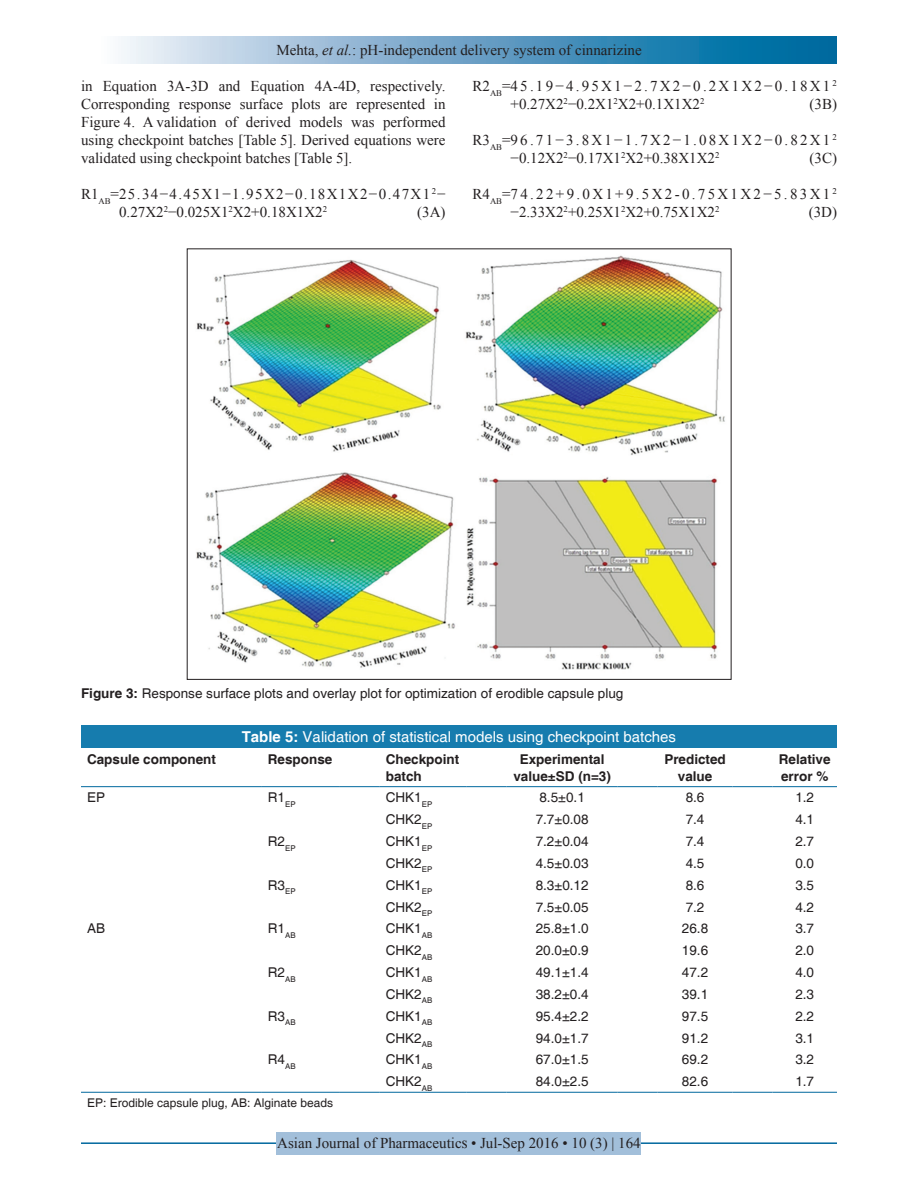
<style>
.page{position:relative;width:918px;height:1188px;background:#fff}
.page>*{position:absolute;margin:0;border:0;box-sizing:border-box;transform-origin:0 0}
.TX{font:15px/18px "Times New Roman";color:#231f20;text-align:justify}
.TX-2{font:15px/18px "Times New Roman";letter-spacing:.145em;color:#231f20}
.TX-3{font:15px/18px "Times New Roman";letter-spacing:.09em;color:#231f20}
.TX-4{font:15px/18px "Times New Roman";letter-spacing:.155em;color:#231f20}
.TT{font:15px "Helvetica";color:#fff}
.TB{font:13.5px "Helvetica";color:#231f20}
.TCH{font:700 13.5px/16.5px "Helvetica";color:#231f20}
.FGC{font:13.5px "Helvetica";color:#231f20}
.TBL{font:13.5px "Helvetica";color:#231f20}
.TFN{font:12px "Helvetica";color:#231f20}
.s1{font-style:italic}
.s2{font-weight:700}
</style>
<div class="page">
<div style="left:81px;top:37px;width:756px;height:27px;background:linear-gradient(to right,#fcf4fb,#005d99)"></div>
<hr style="left:81px;top:1142px;width:756px;height:2px;background:#00689e">
<div style="left:277px;top:1132px;width:364px;height:22px;background:#a2bfda"></div>
<img style="left:196px;top:255px;width:529px;height:415px">
<div style="left:81px;top:725px;width:756px;height:23px;background:#167cae"></div>
<hr style="left:81px;top:1092px;width:141px;height:1px;background:#00689e">
<hr style="left:222px;top:1092px;width:40px;height:1px;background:#00689e">
<hr style="left:262px;top:1092px;width:78px;height:1px;background:#00689e">
<hr style="left:340px;top:1092px;width:40px;height:1px;background:#00689e">
<hr style="left:380px;top:1092px;width:87px;height:1px;background:#00689e">
<hr style="left:467px;top:1092px;width:40px;height:1px;background:#00689e">
<hr style="left:507px;top:1092px;width:111px;height:1px;background:#00689e">
<hr style="left:618px;top:1092px;width:40px;height:1px;background:#00689e">
<hr style="left:658px;top:1092px;width:75px;height:1px;background:#00689e">
<hr style="left:733px;top:1092px;width:39px;height:1px;background:#00689e">
<hr style="left:772px;top:1092px;width:65px;height:1px;background:#00689e">
<hr style="left:81px;top:786px;width:141px;height:1px;background:#00689e">
<hr style="left:222px;top:786px;width:40px;height:1px;background:#00689e">
<hr style="left:262px;top:786px;width:78px;height:1px;background:#00689e">
<hr style="left:340px;top:786px;width:40px;height:1px;background:#00689e">
<hr style="left:380px;top:786px;width:87px;height:1px;background:#00689e">
<hr style="left:467px;top:786px;width:40px;height:1px;background:#00689e">
<hr style="left:507px;top:786px;width:111px;height:1px;background:#00689e">
<hr style="left:618px;top:786px;width:40px;height:1px;background:#00689e">
<hr style="left:658px;top:786px;width:75px;height:1px;background:#00689e">
<hr style="left:733px;top:786px;width:39px;height:1px;background:#00689e">
<hr style="left:772px;top:786px;width:65px;height:1px;background:#00689e">
<p class="TX" style="left:276px;top:41px;width:367px">Mehta, <span class="s1">et al.</span>: pH-independent delivery system of cinnarizine</p>
<p class="TX" style="left:81px;top:77px;width:366px">in Equation 3A-3D and Equation 4A-4D, respectively.<br>Corresponding response surface plots are represented in Figure 4. A validation of derived models was performed using checkpoint batches [Table 5]. Derived equations were validated using checkpoint batches [Table 5].</p>
<p class="TX-3" style="left:119px;top:185px;width:328px;text-indent:-38px">R1<sub>AB</sub>=25.34−4.45X1−1.95X2−0.18X1X2−0.47X1<sup>2</sup>−<br>0.27X2<sup>2</sup>−0.025X1<sup>2</sup>X2+0.18X1X2<sup>2</sup></p>
<p class="TX" style="left:417px;top:203px;width:30px">(3A)</p>
<p class="TX-2" style="left:511px;top:77px;width:328px;text-indent:-38px">R2<sub>AB</sub>=45.19−4.95X1−2.7X2−0.2X1X2−0.18X1<sup>2 </sup>+0.27X2<sup>2</sup>−0.2X1<sup>2</sup>X2+0.1X1X2<sup>2</sup></p>
<p class="TX" style="left:810px;top:95px;width:29px">(3B)</p>
<p class="TX-2" style="left:511px;top:131px;width:328px;text-indent:-38px">R3<sub>AB</sub>=96.71−3.8X1−1.7X2−1.08X1X2−0.82X1<sup>2 </sup>−0.12X2<sup>2</sup>−0.17X1<sup>2</sup>X2+0.38X1X2<sup>2</sup></p>
<p class="TX" style="left:810px;top:149px;width:29px">(3C)</p>
<p class="TX-4" style="left:511px;top:185px;width:328px;text-indent:-38px">R4<sub>AB</sub>=74.22+9.0X1+9.5X2-0.75X1X2−5.83X1 <sup>2 </sup>−2.33X2<sup>2</sup>+0.25X1<sup>2</sup>X2+0.75X1X2<sup>2</sup></p>
<p class="TX" style="left:809px;top:203px;width:30px">(3D)</p>
<p class="FGC" style="left:81px;top:686px;width:544px"><span class="s2">Figure 3:</span> Response surface plots and overlay plot for optimization of erodible capsule plug</p>
<p class="TT" style="left:242px;top:728px;width:436px"><span class="s2">Table 5:</span> Validation of statistical models using checkpoint batches</p>
<p class="TCH" style="left:87px;top:752px;width:131px">Capsule component</p>
<p class="TCH" style="left:268px;top:752px;width:66px">Response</p>
<p class="TCH" style="left:386px;top:752px;width:75px">Checkpoint batch</p>
<p class="TCH" style="left:513px;top:752px;width:99px;text-align:center">Experimental value±SD (n=3)</p>
<p class="TCH" style="left:664px;top:752px;width:63px;text-align:center">Predicted value</p>
<p class="TCH" style="left:779px;top:752px;width:53px">Relative error %</p>
<p class="TB" style="left:87px;top:790px;width:20px">EP</p>
<p class="TB" style="left:268px;top:790px;width:29px">R1<sub>EP</sub></p>
<p class="TB" style="left:386px;top:790px;width:48px">CHK1<sub>EP</sub></p>
<p class="TB" style="left:539px;top:790px;width:47px">8.5±0.1</p>
<p class="TB" style="left:686px;top:790px;width:20px">8.6</p>
<p class="TB" style="left:795px;top:790px;width:20px">1.2</p>
<p class="TB" style="left:386px;top:812px;width:48px">CHK2<sub>EP</sub></p>
<p class="TB" style="left:536px;top:812px;width:54px">7.7±0.08</p>
<p class="TB" style="left:686px;top:812px;width:20px">7.4</p>
<p class="TB" style="left:795px;top:812px;width:20px">4.1</p>
<p class="TB" style="left:268px;top:834px;width:29px">R2<sub>EP</sub></p>
<p class="TB" style="left:386px;top:834px;width:48px">CHK1<sub>EP</sub></p>
<p class="TB" style="left:536px;top:834px;width:54px">7.2±0.04</p>
<p class="TB" style="left:686px;top:834px;width:20px">7.4</p>
<p class="TB" style="left:795px;top:834px;width:20px">2.7</p>
<p class="TB" style="left:386px;top:855px;width:48px">CHK2<sub>EP</sub></p>
<p class="TB" style="left:536px;top:855px;width:54px">4.5±0.03</p>
<p class="TB" style="left:686px;top:855px;width:20px">4.5</p>
<p class="TB" style="left:795px;top:855px;width:20px">0.0</p>
<p class="TB" style="left:268px;top:877px;width:29px">R3<sub>EP</sub></p>
<p class="TB" style="left:386px;top:877px;width:48px">CHK1<sub>EP</sub></p>
<p class="TB" style="left:536px;top:877px;width:54px">8.3±0.12</p>
<p class="TB" style="left:686px;top:877px;width:20px">8.6</p>
<p class="TB" style="left:795px;top:877px;width:20px">3.5</p>
<p class="TB" style="left:386px;top:899px;width:48px">CHK2<sub>EP</sub></p>
<p class="TB" style="left:536px;top:899px;width:54px">7.5±0.05</p>
<p class="TB" style="left:686px;top:899px;width:20px">7.2</p>
<p class="TB" style="left:795px;top:899px;width:20px">4.2</p>
<p class="TB" style="left:87px;top:921px;width:20px">AB</p>
<p class="TB" style="left:268px;top:921px;width:29px">R1<sub>AB</sub></p>
<p class="TB" style="left:386px;top:921px;width:48px">CHK1<sub>AB</sub></p>
<p class="TB" style="left:536px;top:921px;width:54px">25.8±1.0</p>
<p class="TB" style="left:682px;top:921px;width:28px">26.8</p>
<p class="TB" style="left:795px;top:921px;width:20px">3.7</p>
<p class="TB" style="left:386px;top:943px;width:48px">CHK2<sub>AB</sub></p>
<p class="TB" style="left:536px;top:943px;width:54px">20.0±0.9</p>
<p class="TB" style="left:682px;top:943px;width:28px">19.6</p>
<p class="TB" style="left:795px;top:943px;width:20px">2.0</p>
<p class="TB" style="left:268px;top:965px;width:29px">R2<sub>AB</sub></p>
<p class="TB" style="left:386px;top:965px;width:48px">CHK1<sub>AB</sub></p>
<p class="TB" style="left:536px;top:965px;width:54px">49.1±1.4</p>
<p class="TB" style="left:682px;top:965px;width:28px">47.2</p>
<p class="TB" style="left:795px;top:965px;width:20px">4.0</p>
<p class="TB" style="left:386px;top:986px;width:48px">CHK2<sub>AB</sub></p>
<p class="TB" style="left:536px;top:986px;width:54px">38.2±0.4</p>
<p class="TB" style="left:682px;top:986px;width:28px">39.1</p>
<p class="TB" style="left:795px;top:986px;width:20px">2.3</p>
<p class="TB" style="left:268px;top:1008px;width:29px">R3<sub>AB</sub></p>
<p class="TB" style="left:386px;top:1008px;width:48px">CHK1<sub>AB</sub></p>
<p class="TB" style="left:536px;top:1008px;width:54px">95.4±2.2</p>
<p class="TB" style="left:682px;top:1008px;width:28px">97.5</p>
<p class="TB" style="left:795px;top:1008px;width:20px">2.2</p>
<p class="TB" style="left:386px;top:1030px;width:48px">CHK2<sub>AB</sub></p>
<p class="TB" style="left:536px;top:1030px;width:54px">94.0±1.7</p>
<p class="TB" style="left:682px;top:1030px;width:28px">91.2</p>
<p class="TB" style="left:795px;top:1030px;width:20px">3.1</p>
<p class="TB" style="left:268px;top:1052px;width:29px">R4<sub>AB</sub></p>
<p class="TB" style="left:386px;top:1052px;width:48px">CHK1<sub>AB</sub></p>
<p class="TB" style="left:536px;top:1052px;width:54px">67.0±1.5</p>
<p class="TB" style="left:682px;top:1052px;width:28px">69.2</p>
<p class="TB" style="left:795px;top:1052px;width:20px">3.2</p>
<p class="TBL" style="left:386px;top:1074px;width:48px">CHK2<sub>AB</sub></p>
<p class="TBL" style="left:536px;top:1074px;width:54px">84.0±2.5</p>
<p class="TBL" style="left:682px;top:1074px;width:28px">82.6</p>
<p class="TBL" style="left:795px;top:1074px;width:20px">1.7</p>
<p class="TFN" style="left:87px;top:1096px;width:248px">EP: Erodible capsule plug, AB: Alginate beads</p>
<p class="TX" style="left:277px;top:1134px;width:365px">Asian Journal of Pharmaceutics • Jul-Sep 2016 • 10 (3) | 164</p>
</div>
